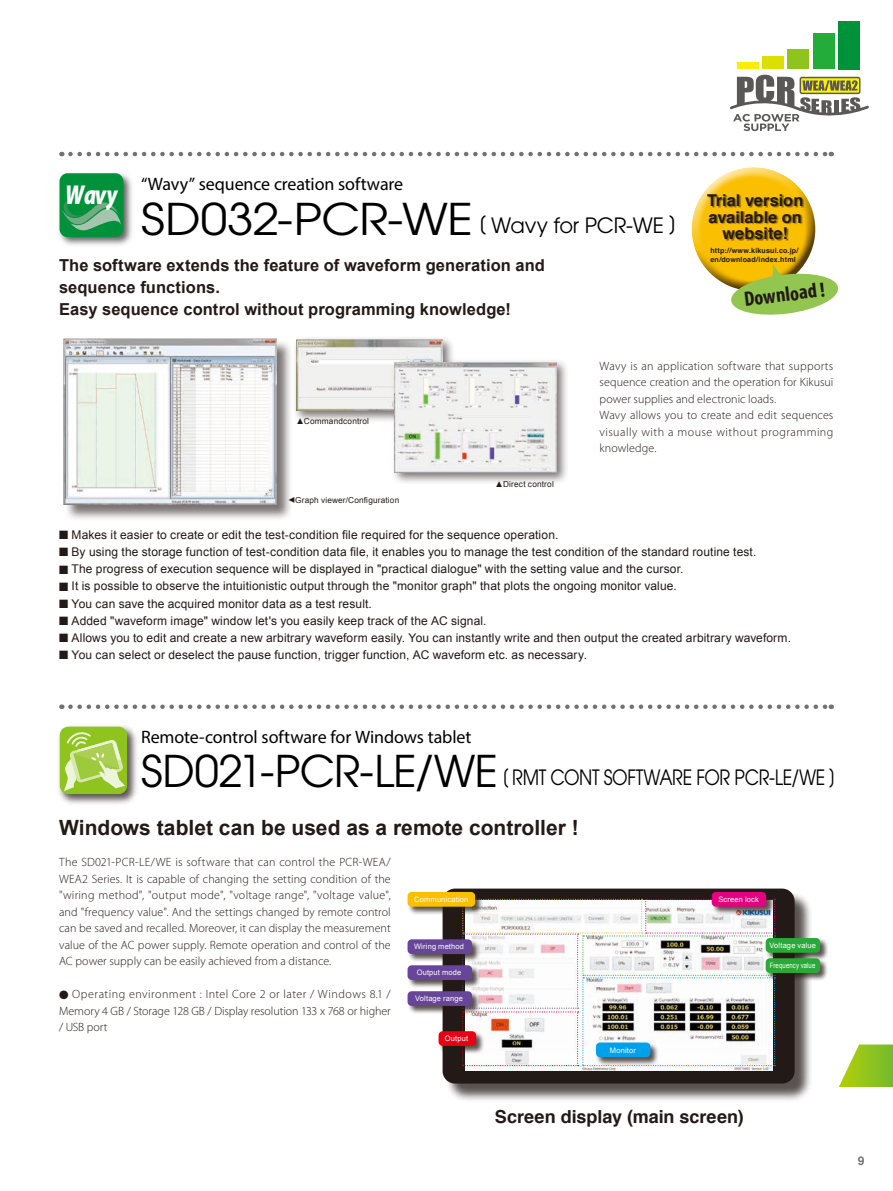
<style>
.page{position:relative;width:893px;height:1191px;background:#fff}
.page>*{position:absolute;margin:0;border:0;box-sizing:border-box;transform-origin:0 0}
.t1{font:italic 900 27.45px "Myriad Pro";color:#fff;scale:.78 1}
.t2{font:21px "Avant Garde";letter-spacing:-.02em;color:#020000;scale:.85 1}
.t3{font:700 21px "Arial";color:#231916}
.t4{font:21px "Avant Garde";letter-spacing:-.02em;color:#020000}
.t5{font:700 condensed 20.85px "Myriad Pro";color:#231916}
.t6{font:18px "Myriad Pro";letter-spacing:-.005em;color:#020000}
.t7{font:700 18px "Helvetica";color:#231916}
.t8{font:700 16.5px/21.6px "Arial";letter-spacing:.005em;color:#231916}
.t9{font:700 16.35px/16.5px "Helvetica";color:#231916;text-align:center}
.t10{font:12px "Arial";letter-spacing:.01em;color:#231916}
.t11{font:300 12px/16.5px "Myriad Pro";letter-spacing:.01em;color:#231916;text-align:justify}
.t12{font:700 12px "Helvetica";color:#727272}
.t13{font:8.25px "Arial";letter-spacing:.025em;color:#231916}
.t14{font:7.5px "Arial";letter-spacing:.02em;color:#fff}
.t15{font:7.5px "Arial";letter-spacing:.02em;color:#fff;scale:.8 1}
.t16{font:700 7.2px/9.1px "Helvetica";letter-spacing:.025em;color:#231916}
.s1{font-size:43.5px}
</style>
<div class="page">
<div style="left:813px;top:34px;width:21px;height:35px;background:#23ac39"></div>
<div style="left:838px;top:21px;width:21px;height:48px;background:#00923a"></div>
<div style="left:787px;top:50px;width:22px;height:19px;background:#8fc41f"></div>
<div style="left:762px;top:56px;width:22px;height:13px;background:#dbe000"></div>
<div style="left:737px;top:63px;width:22px;height:6px;background:#fbee00"></div>
<svg style="left:730px;top:75px;width:139px;height:56px"></svg>
<svg style="left:839px;top:1044px;width:54px;height:43px"></svg>
<div style="left:445px;top:891px;width:368px;height:211px;background:#231916;opacity:.75"></div>
<div style="left:443px;top:888px;width:352px;height:195px;background:#231916;border-radius:13px"></div>
<img style="left:465px;top:1066px;width:307px;height:4px">
<div style="left:712px;top:892px;width:54px;height:14px;background:#e4007f;border-radius:4px"></div>
<div style="left:407px;top:964px;width:74px;height:24px;background:#231916;opacity:.75"></div>
<div style="left:408px;top:965px;width:64px;height:15px;background:#674598;border-radius:4px"></div>
<div style="left:407px;top:990px;width:74px;height:24px;background:#231916;opacity:.75"></div>
<div style="left:408px;top:991px;width:64px;height:15px;background:#674598;border-radius:4px"></div>
<div style="left:765px;top:937px;width:64px;height:24px;background:#231916;opacity:.75"></div>
<div style="left:766px;top:938px;width:54px;height:14px;background:#2ba839;border-radius:4px"></div>
<div style="left:765px;top:957px;width:64px;height:24px;background:#231916;opacity:.75"></div>
<div style="left:766px;top:958px;width:54px;height:15px;background:#2ba839;border-radius:4px"></div>
<svg style="left:462px;top:898px;width:313px;height:168px"></svg>
<div style="left:596px;top:1042px;width:63px;height:23px;background:#231916;opacity:.75"></div>
<div style="left:596px;top:1042px;width:54px;height:15px;background:#00a1e9;border-radius:4px"></div>
<div style="left:438px;top:1030px;width:47px;height:24px;background:#231916;opacity:.75"></div>
<div style="left:439px;top:1031px;width:37px;height:15px;background:#e60013;border-radius:4px"></div>
<div style="left:407px;top:891px;width:77px;height:24px;background:#231916;opacity:.75"></div>
<div style="left:408px;top:892px;width:67px;height:14px;background:#fabf00;border-radius:4px"></div>
<img style="left:58px;top:725px;width:79px;height:79px">
<div style="left:60px;top:726px;width:67px;height:68px;background:#8fc41f;border-radius:8px"></div>
<svg style="left:64px;top:732px;width:61px;height:59px"></svg>
<div style="left:407px;top:939px;width:74px;height:23px;background:#231916;opacity:.75"></div>
<div style="left:408px;top:939px;width:64px;height:15px;background:#674598;border-radius:4px"></div>
<div style="left:292px;top:336px;width:163px;height:87px;background:#231916;opacity:.6"></div>
<img style="left:296px;top:340px;width:147px;height:71px">
<div style="left:391px;top:358px;width:178px;height:127px;background:#231916;opacity:.6"></div>
<img style="left:395px;top:362px;width:161px;height:110px">
<div style="left:64px;top:339px;width:229px;height:182px;background:#231916;opacity:.6"></div>
<img style="left:64px;top:338px;width:212px;height:166px">
<div style="left:691px;top:165px;width:123px;height:99px;background:#fff;opacity:.75"></div>
<div style="left:691px;top:186px;width:126px;height:106px;background:#231916;opacity:.75"></div>
<div style="left:708px;top:195px;width:96px;height:46px;background:#231916;opacity:.5"></div>
<svg style="left:730px;top:264px;width:109px;height:51px"></svg>
<svg style="left:70px;top:152px;width:762px;height:4px"></svg>
<svg style="left:70px;top:704px;width:762px;height:5px"></svg>
<img style="left:59px;top:173px;width:73px;height:72px">
<div style="left:60px;top:173px;width:63px;height:64px;background:#00923a;border-radius:8px"></div>
<svg style="left:62px;top:201px;width:59px;height:30px"></svg>
<h3 class="t6" style="left:141px;top:173px;width:264px">“Wavy” sequence creation software</h3>
<h2 class="t4" style="left:141px;top:212px;width:537px"><span class="s1">SD032-PCR-WE</span> [ Wavy for PCR-WE ]</h2>
<h3 class="t9" style="left:707px;top:192px;width:98px">Trial version available on website!</h3>
<p class="t16" style="left:710px;top:245px;width:90px">http://www.kikusui.co.jp/ en/download/index.html</p>
<h3 class="t5" style="left:743px;top:286px;width:83px;rotate:-7deg">Download !</h3>
<h1 class="t1" style="left:65px;top:177px;width:69px">Wavy</h1>
<h3 class="t8" style="left:59px;top:255px;width:487px">The software extends the feature of waveform generation and sequence functions.<br>Easy sequence control without programming knowledge!</h3>
<p class="t13" style="left:296px;top:416px;width:74px">▲Commandcontrol</p>
<p class="t13" style="left:286px;top:504px;width:10px;rotate:-90deg">▲</p>
<p class="t13" style="left:295px;top:495px;width:106px">Graph viewer/Configuration</p>
<p class="t13" style="left:495px;top:479px;width:60px">▲Direct control</p>
<p class="t11" style="left:600px;top:357px;width:235px;text-align:left">Wavy is an application software that supports sequence creation and the operation for Kikusui power supplies and electronic loads.<br>Wavy allows you to create and edit sequences visually with a mouse without programming knowledge.</p>
<p class="t10" style="left:59px;top:527px;width:501px">■ Makes it easier to create or edit the test-condition file required for the sequence operation.</p>
<p class="t10" style="left:59px;top:544px;width:699px">■ By using the storage function of test-condition data file, it enables you to manage the test condition of the standard routine test.</p>
<p class="t10" style="left:59px;top:561px;width:626px">■ The progress of execution sequence will be displayed in "practical dialogue" with the setting value and the cursor.</p>
<p class="t10" style="left:59px;top:578px;width:619px">■ It is possible to observe the intuitionistic output through the "monitor graph" that plots the ongoing monitor value.</p>
<p class="t10" style="left:59px;top:595px;width:314px">■ You can save the acquired monitor data as a test result.</p>
<p class="t10" style="left:59px;top:612px;width:429px">■ Added "waveform image" window let's you easily keep track of the AC signal.</p>
<p class="t10" style="left:59px;top:629px;width:733px">■ Allows you to edit and create a new arbitrary waveform easily. You can instantly write and then output the created arbitrary waveform.</p>
<p class="t10" style="left:59px;top:647px;width:529px">■ You can select or deselect the pause function, trigger function, AC waveform etc. as necessary.</p>
<h3 class="t6" style="left:141px;top:725px;width:332px">Remote-control software for Windows tablet</h3>
<h2 class="t2" style="left:141px;top:765px;width:819px"><span class="s1">SD021-PCR-LE/WE</span> [ RMT CONT SOFTWARE FOR PCR-LE/WE ]</h2>
<h2 class="t3" style="left:59px;top:814px;width:521px">Windows tablet can be used as a remote controller !</h2>
<p class="t11" style="left:59px;top:853px;width:333px">The SD021-PCR-LE/WE is software that can control the PCR-WEA/ WEA2 Series. It is capable of changing the setting condition of the "wiring method", "output mode", "voltage range", "voltage value", and "frequency value". And the settings changed by remote control can be saved and recalled. Moreover, it can display the measurement value of the AC power supply. Remote operation and control of the AC power supply can be easily achieved from a distance.</p>
<p class="t11" style="left:59px;top:985px;width:333px">● Operating environment : Intel Core 2 or later / Windows 8.1 / Memory 4 GB / Storage 128 GB / Display resolution 133 x 768 or higher / USB port</p>
<p class="t14" style="left:414px;top:894px;width:56px">Communication</p>
<p class="t14" style="left:414px;top:941px;width:52px">Wiring method</p>
<p class="t14" style="left:417px;top:967px;width:46px">Output mode</p>
<p class="t14" style="left:415px;top:993px;width:50px">Voltage range</p>
<p class="t14" style="left:445px;top:1033px;width:25px">Output</p>
<p class="t14" style="left:610px;top:1045px;width:27px">Monitor</p>
<p class="t14" style="left:718px;top:894px;width:42px">Screen lock</p>
<p class="t14" style="left:769px;top:940px;width:48px">Voltage value</p>
<p class="t15" style="left:770px;top:960px;width:58px">Frequency value</p>
<h3 class="t7" style="left:495px;top:1102px;width:250px">Screen display (main screen)</h3>
<p class="t12" style="left:858px;top:1151px;width:8px">9</p>
</div>
